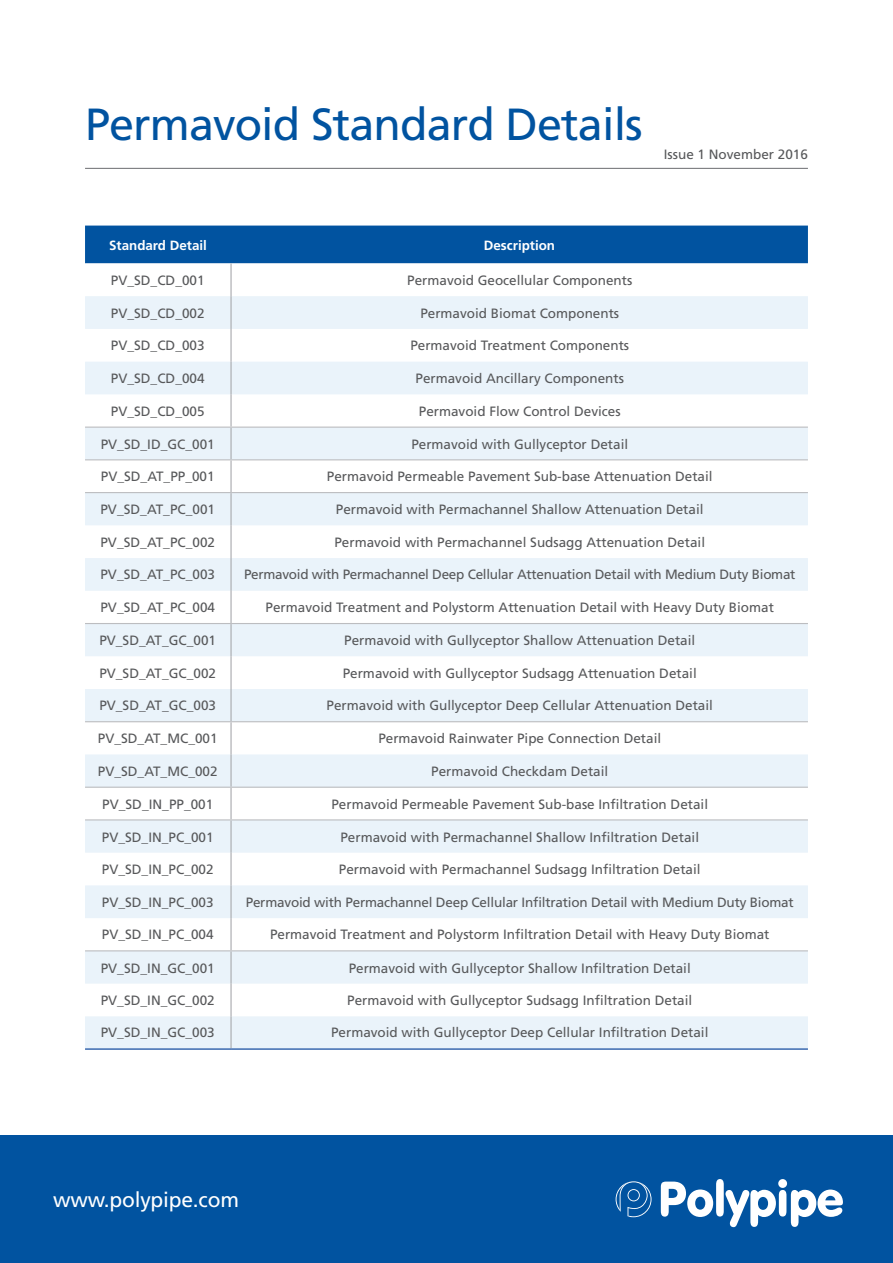
<style>
.page{position:relative;width:893px;height:1263px;background:#fff}
.page>*{position:absolute;margin:0;border:0;box-sizing:border-box;transform-origin:0 0}
.t1{font:45px "Frutiger LT Std";letter-spacing:-.02em;color:#0153a0}
.t2{font:21px "Frutiger LT Std";letter-spacing:-.01em;color:#fff}
.t3{font:13.5px "Frutiger LT Std";color:#57585a}
.t4{font:13.5px "Frutiger LT Std";letter-spacing:-.02em;color:#57585a}
.t5{font:700 13.35px "Frutiger LT Std";color:#fff}
</style>
<div class="page">
<div style="left:85px;top:226px;width:723px;height:37px;background:#0153a0"></div>
<svg style="left:85px;top:296px;width:723px;height:752px;fill:#eaf3fa"></svg>
<hr style="left:230px;top:263px;width:2px;height:33px;background:#a8a9ad">
<hr style="left:230px;top:296px;width:2px;height:33px;background:#a8a9ad">
<hr style="left:230px;top:329px;width:2px;height:33px;background:#a8a9ad">
<hr style="left:230px;top:362px;width:2px;height:32px;background:#a8a9ad">
<hr style="left:230px;top:428px;width:2px;height:31px;background:#a8a9ad">
<hr style="left:230px;top:493px;width:2px;height:32px;background:#a8a9ad">
<hr style="left:230px;top:525px;width:2px;height:33px;background:#a8a9ad">
<hr style="left:230px;top:558px;width:2px;height:33px;background:#a8a9ad">
<hr style="left:230px;top:624px;width:2px;height:32px;background:#a8a9ad">
<hr style="left:230px;top:656px;width:2px;height:33px;background:#a8a9ad">
<hr style="left:230px;top:689px;width:2px;height:32px;background:#a8a9ad">
<hr style="left:230px;top:722px;width:2px;height:32px;background:#a8a9ad">
<hr style="left:230px;top:754px;width:2px;height:33px;background:#a8a9ad">
<hr style="left:230px;top:788px;width:2px;height:31px;background:#a8a9ad">
<hr style="left:230px;top:983px;width:2px;height:33px;background:#a8a9ad">
<hr style="left:230px;top:394px;width:2px;height:33px;background:#a8a9ad">
<hr style="left:230px;top:460px;width:2px;height:32px;background:#a8a9ad">
<hr style="left:230px;top:591px;width:2px;height:32px;background:#a8a9ad">
<hr style="left:230px;top:820px;width:2px;height:33px;background:#a8a9ad">
<hr style="left:230px;top:853px;width:2px;height:32px;background:#a8a9ad">
<hr style="left:230px;top:885px;width:2px;height:33px;background:#a8a9ad">
<hr style="left:230px;top:918px;width:2px;height:32px;background:#a8a9ad">
<hr style="left:230px;top:951px;width:2px;height:32px;background:#a8a9ad">
<hr style="left:230px;top:1016px;width:2px;height:32px;background:#a8a9ad">
<hr style="left:85px;top:1048px;width:146px;height:2px;background:#3b69af">
<hr style="left:231px;top:1048px;width:577px;height:2px;background:#3b69af">
<hr style="left:85px;top:427px;width:146px;height:1px;background:#bcbdc0">
<hr style="left:231px;top:427px;width:577px;height:1px;background:#bcbdc0">
<hr style="left:85px;top:459px;width:146px;height:1px;background:#bcbdc0">
<hr style="left:231px;top:459px;width:577px;height:1px;background:#bcbdc0">
<hr style="left:85px;top:492px;width:146px;height:1px;background:#bcbdc0">
<hr style="left:231px;top:492px;width:577px;height:1px;background:#bcbdc0">
<hr style="left:85px;top:623px;width:146px;height:1px;background:#bcbdc0">
<hr style="left:231px;top:623px;width:577px;height:1px;background:#bcbdc0">
<hr style="left:85px;top:787px;width:146px;height:1px;background:#bcbdc0">
<hr style="left:231px;top:787px;width:577px;height:1px;background:#bcbdc0">
<hr style="left:85px;top:819px;width:146px;height:1px;background:#bcbdc0">
<hr style="left:231px;top:819px;width:577px;height:1px;background:#bcbdc0">
<hr style="left:85px;top:950px;width:146px;height:1px;background:#bcbdc0">
<hr style="left:231px;top:950px;width:577px;height:1px;background:#bcbdc0">
<hr style="left:85px;top:721px;width:146px;height:1px;background:#bcbdc0">
<hr style="left:231px;top:721px;width:577px;height:1px;background:#bcbdc0">
<hr style="left:85px;top:168px;width:723px;height:1px;background:#6c6d70">
<div style="left:0;top:1135px;width:893px;height:128px;background:#0153a0"></div>
<svg style="left:616px;top:1181px;width:35px;height:36px"></svg>
<svg style="left:661px;top:1179px;width:182px;height:48px"></svg>
<h1 class="t1" style="left:85px;top:98px;width:559px">Permavoid Standard Details</h1>
<p class="t3" style="left:664px;top:146px;width:146px">Issue 1 November 2016</p>
<p class="t5" style="left:109px;top:237px;width:99px">Standard Detail</p>
<p class="t5" style="left:484px;top:237px;width:73px">Description</p>
<p class="t3" style="left:111px;top:272px;width:95px">PV_SD_CD_001</p>
<p class="t3" style="left:407px;top:272px;width:227px">Permavoid Geocellular Components</p>
<p class="t3" style="left:111px;top:305px;width:95px">PV_SD_CD_002</p>
<p class="t3" style="left:420px;top:305px;width:200px">Permavoid Biomat Components</p>
<p class="t3" style="left:111px;top:338px;width:95px">PV_SD_CD_003</p>
<p class="t3" style="left:410px;top:338px;width:220px">Permavoid Treatment Components</p>
<p class="t3" style="left:111px;top:370px;width:95px">PV_SD_CD_004</p>
<p class="t3" style="left:415px;top:370px;width:210px">Permavoid Ancillary Components</p>
<p class="t3" style="left:111px;top:403px;width:95px">PV_SD_CD_005</p>
<p class="t3" style="left:419px;top:403px;width:203px">Permavoid Flow Control Devices</p>
<p class="t3" style="left:101px;top:436px;width:116px">PV_SD_ID_GC_001</p>
<p class="t3" style="left:411px;top:436px;width:218px">Permavoid with Gullyceptor Detail</p>
<p class="t3" style="left:101px;top:469px;width:115px">PV_SD_AT_PP_001</p>
<p class="t3" style="left:327px;top:469px;width:387px">Permavoid Permeable Pavement Sub-base Attenuation Detail</p>
<p class="t3" style="left:100px;top:502px;width:116px">PV_SD_AT_PC_001</p>
<p class="t3" style="left:336px;top:502px;width:369px">Permavoid with Permachannel Shallow Attenuation Detail</p>
<p class="t3" style="left:100px;top:534px;width:116px">PV_SD_AT_PC_002</p>
<p class="t3" style="left:334px;top:534px;width:372px">Permavoid with Permachannel Sudsagg Attenuation Detail</p>
<p class="t3" style="left:100px;top:567px;width:116px">PV_SD_AT_PC_003</p>
<p class="t4" style="left:244px;top:567px;width:553px">Permavoid with Permachannel Deep Cellular Attenuation Detail with Medium Duty Biomat</p>
<p class="t3" style="left:100px;top:599px;width:116px">PV_SD_AT_PC_004</p>
<p class="t3" style="left:266px;top:599px;width:510px">Permavoid Treatment and Polystorm Attenuation Detail with Heavy Duty Biomat</p>
<p class="t3" style="left:99px;top:633px;width:118px">PV_SD_AT_GC_001</p>
<p class="t3" style="left:344px;top:633px;width:353px">Permavoid with Gullyceptor Shallow Attenuation Detail</p>
<p class="t3" style="left:99px;top:665px;width:118px">PV_SD_AT_GC_002</p>
<p class="t3" style="left:343px;top:665px;width:356px">Permavoid with Gullyceptor Sudsagg Attenuation Detail</p>
<p class="t3" style="left:99px;top:697px;width:118px">PV_SD_AT_GC_003</p>
<p class="t3" style="left:327px;top:697px;width:388px">Permavoid with Gullyceptor Deep Cellular Attenuation Detail</p>
<p class="t3" style="left:98px;top:731px;width:121px">PV_SD_AT_MC_001</p>
<p class="t3" style="left:378px;top:731px;width:284px">Permavoid Rainwater Pipe Connection Detail</p>
<p class="t3" style="left:98px;top:763px;width:121px">PV_SD_AT_MC_002</p>
<p class="t3" style="left:431px;top:763px;width:179px">Permavoid Checkdam Detail</p>
<p class="t3" style="left:102px;top:796px;width:113px">PV_SD_IN_PP_001</p>
<p class="t3" style="left:331px;top:796px;width:378px">Permavoid Permeable Pavement Sub-base Infiltration Detail</p>
<p class="t3" style="left:102px;top:829px;width:113px">PV_SD_IN_PC_001</p>
<p class="t3" style="left:340px;top:829px;width:360px">Permavoid with Permachannel Shallow Infiltration Detail</p>
<p class="t3" style="left:102px;top:861px;width:113px">PV_SD_IN_PC_002</p>
<p class="t3" style="left:339px;top:861px;width:363px">Permavoid with Permachannel Sudsagg Infiltration Detail</p>
<p class="t3" style="left:102px;top:894px;width:113px">PV_SD_IN_PC_003</p>
<p class="t3" style="left:246px;top:894px;width:550px">Permavoid with Permachannel Deep Cellular Infiltration Detail with Medium Duty Biomat</p>
<p class="t3" style="left:102px;top:927px;width:113px">PV_SD_IN_PC_004</p>
<p class="t3" style="left:270px;top:927px;width:501px">Permavoid Treatment and Polystorm Infiltration Detail with Heavy Duty Biomat</p>
<p class="t3" style="left:101px;top:960px;width:116px">PV_SD_IN_GC_001</p>
<p class="t3" style="left:349px;top:960px;width:344px">Permavoid with Gullyceptor Shallow Infiltration Detail</p>
<p class="t3" style="left:101px;top:992px;width:116px">PV_SD_IN_GC_002</p>
<p class="t3" style="left:347px;top:992px;width:347px">Permavoid with Gullyceptor Sudsagg Infiltration Detail</p>
<p class="t3" style="left:101px;top:1025px;width:116px">PV_SD_IN_GC_003</p>
<p class="t3" style="left:331px;top:1025px;width:379px">Permavoid with Gullyceptor Deep Cellular Infiltration Detail</p>
<h2 class="t2" style="left:53px;top:1187px;width:187px">www.polypipe.com</h2>
</div>
